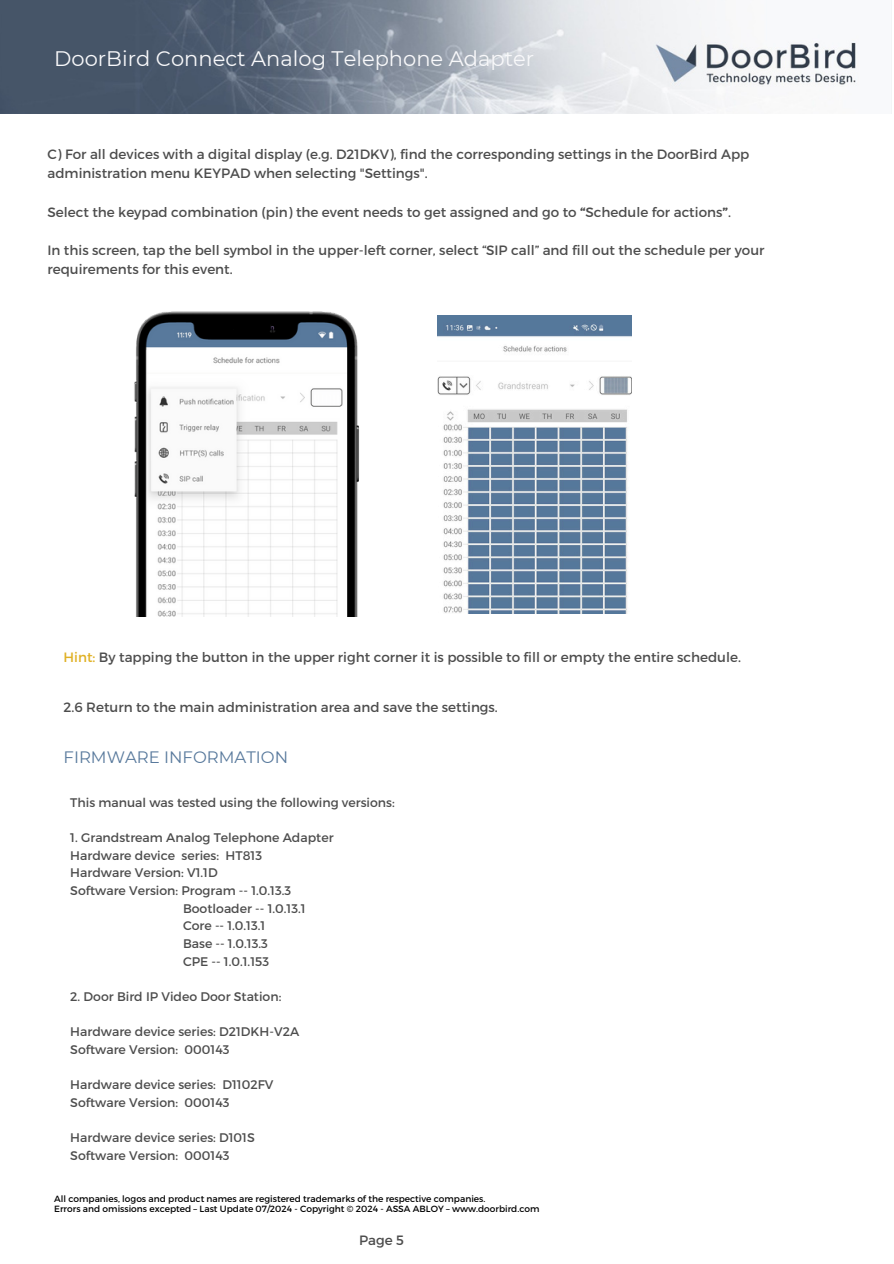
<style>
.page{position:relative;width:894px;height:1264px;background:#fff}
.page>*{position:absolute;margin:0;border:0;box-sizing:border-box;transform-origin:0 0}
.t1{font:21px "Montserrat";color:#f8f8fa}
.t2{font:16.5px "Montserrat";color:#58799c}
.t3{font:13.5px/19.2px "Montserrat";color:#4d4d4d}
.t4{font:12.45px/17.7px "Montserrat";color:#4d4d4d}
.t5{font:9px "Montserrat";color:#000}
.s1{font-weight:700}
.s2{color:#e0b125}
</style>
<div class="page">
<img style="left:0;top:0;width:857px;height:114px">
<img style="left:134px;top:312px;width:225px;height:305px">
<img style="left:437px;top:316px;width:194px;height:297px">
<h3 class="t1" style="left:54px;top:46px;width:481px">DoorBird Connect Analog Telephone Adapter</h3>
<p class="t3" style="left:47px;top:144px;width:703px">C) For all devices with a digital display (e.g. D21DKV), find the corresponding settings in the DoorBird App administration menu KEYPAD when selecting "Settings".</p>
<p class="t3" style="left:47px;top:201px;width:684px">Select the keypad combination (pin) the event needs to get assigned and go to <span class="s1">“</span>Schedule for actions<span class="s1">”</span>.</p>
<p class="t3" style="left:47px;top:240px;width:718px">In this screen, tap the bell symbol in the upper-left corner, select “SIP call” and fill out the schedule per your requirements for this event.</p>
<h2 class="t3" style="left:64px;top:647px;width:678px"><span class="s2">Hint:</span> By tapping the button in the upper right corner it is possible to fill or empty the entire schedule.</h2>
<p class="t3" style="left:64px;top:697px;width:435px">2.6 Return to the main administration area and save the settings.</p>
<h3 class="t2" style="left:64px;top:747px;width:226px">FIRMWARE INFORMATION</h3>
<p class="t4" style="left:70px;top:792px;width:326px">This manual was tested using the following versions:</p>
<p class="t4" style="left:70px;top:828px;width:265px">1. Grandstream Analog Telephone Adapter</p>
<p class="t4" style="left:70px;top:845px;width:193px">Hardware device series: HT813</p>
<p class="t4" style="left:70px;top:863px;width:149px">Hardware Version: V1.1D</p>
<p class="t4" style="left:70px;top:881px;width:222px">Software Version: Program -- 1.0.13.3</p>
<p class="t4" style="left:183px;top:898px;width:124px">Bootloader -- 1.0.13.1</p>
<p class="t4" style="left:183px;top:916px;width:84px">Core -- 1.0.13.1</p>
<p class="t4" style="left:183px;top:934px;width:86px">Base -- 1.0.13.3</p>
<p class="t4" style="left:183px;top:951px;width:88px">CPE -- 1.0.1.153</p>
<p class="t4" style="left:70px;top:987px;width:212px">2. Door Bird IP Video Door Station:</p>
<p class="t4" style="left:70px;top:1022px;width:230px">Hardware device series: D21DKH-V2A<br>Software Version: 000143</p>
<p class="t4" style="left:70px;top:1075px;width:204px">Hardware device series: D1102FV<br>Software Version:</p>
<p class="t4" style="left:184px;top:1093px;width:46px">000143</p>
<p class="t4" style="left:70px;top:1128px;width:186px">Hardware device series: D101S<br>Software Version:</p>
<p class="t4" style="left:184px;top:1146px;width:46px">000143</p>
<p class="t5" style="left:54px;top:1193px;width:432px">All companies, logos and product names are registered trademarks of the respective companies.</p>
<p class="t5" style="left:54px;top:1202px;width:486px">Errors and omissions excepted – Last Update 07/2024 - Copyright © 2024 - ASSA ABLOY – www.doorbird.com</p>
<p class="t3" style="left:359px;top:1229px;width:46px">Page 5</p>
</div>
